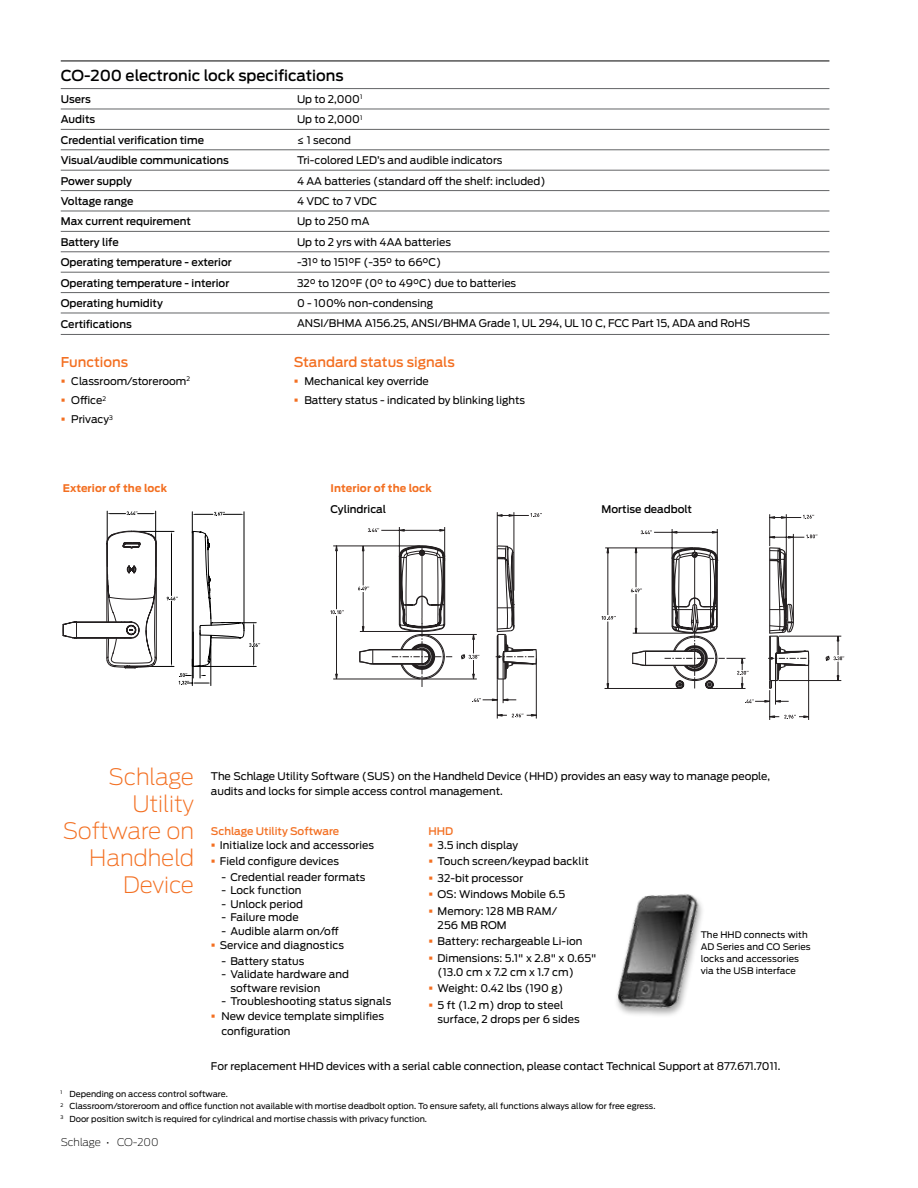
<style>
.page{position:relative;width:918px;height:1188px;background:#fff}
.page>*{position:absolute;margin:0;border:0;box-sizing:border-box;transform-origin:0 0}
.t1{font:200 22.5px/27px "Antenna";letter-spacing:-.005em;color:#f36f21;text-align:right}
.t2{font:500 15px "Antenna";color:#000}
.t3{font:500 13.5px "Antenna";color:#f36f21}
.t4{font:10.5px/14.2px "Antenna";color:#000}
.t5{font:500 10.5px "Antenna";color:#000}
.t6{font:700 10.5px "Antenna";letter-spacing:.01em;color:#f36f21}
.t7{font:500 10.5px "Antenna";color:#f36f21}
.t8{font:200 10.5px "Antenna";letter-spacing:-.01em;color:#000}
.t9{font:500 10.5px "Antenna";letter-spacing:-.02em;color:#000}
.t10{font:9px/12px "Antenna";letter-spacing:.01em;color:#000}
.t11{font:8.25px/12.3px "Antenna";color:#000}
.s1{color:#f36f21}
</style>
<div class="page">
<svg style="left:604px;top:514px;width:238px;height:206px"></svg>
<svg style="left:602px;top:616px;width:14px;height:4px"></svg>
<svg style="left:745px;top:699px;width:9px;height:4px"></svg>
<svg style="left:784px;top:715px;width:12px;height:4px"></svg>
<svg style="left:803px;top:515px;width:11px;height:4px"></svg>
<svg style="left:631px;top:530px;width:186px;height:159px"></svg>
<svg style="left:825px;top:655px;width:19px;height:7px"></svg>
<hr style="left:133px;top:531px;width:41px;height:1px;background:#010101">
<hr style="left:136px;top:666px;width:38px;height:1px;background:#010101">
<svg style="left:167px;top:512px;width:93px;height:174px"></svg>
<svg style="left:63px;top:511px;width:94px;height:158px"></svg>
<svg style="left:330px;top:512px;width:212px;height:207px"></svg>
<hr style="left:61px;top:109px;width:236px;height:1px;background:#636466">
<hr style="left:297px;top:109px;width:532px;height:1px;background:#636466">
<hr style="left:61px;top:129px;width:236px;height:1px;background:#636466">
<hr style="left:297px;top:129px;width:532px;height:1px;background:#636466">
<hr style="left:61px;top:150px;width:236px;height:1px;background:#636466">
<hr style="left:297px;top:150px;width:532px;height:1px;background:#636466">
<hr style="left:61px;top:170px;width:236px;height:1px;background:#636466">
<hr style="left:297px;top:170px;width:532px;height:1px;background:#636466">
<hr style="left:61px;top:190px;width:236px;height:1px;background:#636466">
<hr style="left:297px;top:190px;width:532px;height:1px;background:#636466">
<hr style="left:61px;top:211px;width:236px;height:1px;background:#636466">
<hr style="left:297px;top:211px;width:532px;height:1px;background:#636466">
<hr style="left:61px;top:231px;width:236px;height:1px;background:#636466">
<hr style="left:297px;top:231px;width:532px;height:1px;background:#636466">
<hr style="left:61px;top:252px;width:236px;height:1px;background:#636466">
<hr style="left:297px;top:252px;width:532px;height:1px;background:#636466">
<hr style="left:61px;top:272px;width:236px;height:1px;background:#636466">
<hr style="left:297px;top:272px;width:532px;height:1px;background:#636466">
<hr style="left:61px;top:292px;width:236px;height:1px;background:#636466">
<hr style="left:297px;top:292px;width:532px;height:1px;background:#636466">
<hr style="left:61px;top:313px;width:236px;height:1px;background:#636466">
<hr style="left:297px;top:313px;width:532px;height:1px;background:#636466">
<hr style="left:61px;top:334px;width:236px;height:1px;background:#636466">
<hr style="left:297px;top:334px;width:532px;height:1px;background:#636466">
<hr style="left:61px;top:61px;width:236px;height:1px;background:#000">
<hr style="left:297px;top:61px;width:532px;height:1px;background:#000">
<hr style="left:61px;top:88px;width:236px;height:1px;background:#636466">
<hr style="left:297px;top:88px;width:532px;height:1px;background:#636466">
<img style="left:616px;top:894px;width:86px;height:122px">
<h2 class="t2" style="left:61px;top:66px;width:284px">CO-200 electronic lock specifications</h2>
<p class="t5" style="left:61px;top:93px;width:32px">Users</p>
<p class="t4" style="left:297px;top:92px;width:67px">Up to 2,000<sup>1</sup></p>
<p class="t5" style="left:61px;top:113px;width:36px">Audits</p>
<p class="t4" style="left:297px;top:113px;width:67px">Up to 2,000<sup>1</sup></p>
<p class="t5" style="left:61px;top:134px;width:145px">Credential verification time</p>
<p class="t4" style="left:297px;top:133px;width:56px">≤ 1 second</p>
<p class="t5" style="left:61px;top:154px;width:170px">Visual/audible communications</p>
<p class="t4" style="left:297px;top:153px;width:207px">Tri-colored LED’s and audible indicators</p>
<p class="t5" style="left:61px;top:175px;width:73px">Power supply</p>
<p class="t4" style="left:297px;top:174px;width:250px">4 AA batteries (standard off the shelf: included)</p>
<p class="t9" style="left:61px;top:195px;width:74px">Voltage range</p>
<p class="t4" style="left:297px;top:194px;width:82px">4 VDC to 7 VDC</p>
<p class="t5" style="left:61px;top:215px;width:132px">Max current requirement</p>
<p class="t4" style="left:297px;top:215px;width:74px">Up to 250 mA</p>
<p class="t5" style="left:61px;top:236px;width:59px">Battery life</p>
<p class="t4" style="left:297px;top:235px;width:156px">Up to 2 yrs with 4AA batteries</p>
<p class="t5" style="left:61px;top:256px;width:173px">Operating temperature - exterior</p>
<p class="t4" style="left:297px;top:255px;width:146px">-31° to 151°F (-35° to 66°C)</p>
<p class="t5" style="left:61px;top:277px;width:170px">Operating temperature - interior</p>
<p class="t4" style="left:297px;top:276px;width:221px">32° to 120°F (0° to 49°C) due to batteries</p>
<p class="t5" style="left:61px;top:297px;width:104px">Operating humidity</p>
<p class="t4" style="left:297px;top:296px;width:138px">0 - 100% non-condensing</p>
<p class="t5" style="left:61px;top:318px;width:73px">Certifications</p>
<p class="t4" style="left:297px;top:317px;width:455px">ANSI/BHMA A156.25, ANSI/BHMA Grade 1, UL 294, UL 10 C, FCC Part 15, ADA and RoHS</p>
<p class="t3" style="left:61px;top:354px;width:69px">Functions</p>
<p class="t4" style="left:61px;top:374px;width:131px"><span class="s1">▪</span> Classroom/storeroom<sup>2</sup></p>
<p class="t4" style="left:61px;top:393px;width:47px"><span class="s1">▪</span> Office<sup>2</sup></p>
<p class="t4" style="left:61px;top:413px;width:54px"><span class="s1">▪</span> Privacy<sup>3</sup></p>
<p class="t3" style="left:294px;top:354px;width:163px">Standard status signals</p>
<p class="t4" style="left:294px;top:374px;width:137px"><span class="s1">▪</span> Mechanical key override</p>
<p class="t4" style="left:294px;top:393px;width:233px"><span class="s1">▪</span> Battery status - indicated by blinking lights</p>
<p class="t6" style="left:63px;top:482px;width:106px">Exterior of the lock</p>
<p class="t6" style="left:330px;top:482px;width:103px">Interior of the lock</p>
<p class="t5" style="left:330px;top:503px;width:57px">Cylindrical</p>
<p class="t5" style="left:602px;top:503px;width:92px">Mortise deadbolt</p>
<h1 class="t1" style="left:63px;top:763px;width:133px">Schlage<br>Utility<br>Software on<br>Handheld<br>Device</h1>
<p class="t4" style="left:211px;top:769px;width:561px;line-height:15px">The Schlage Utility Software (SUS) on the Handheld Device (HHD) provides an easy way to manage people, audits and locks for simple access control management.</p>
<p class="t7" style="left:211px;top:825px;width:130px">Schlage Utility Software</p>
<p class="t4" style="left:211px;top:838px;width:165px"><span class="s1">▪</span> Initialize lock and accessories</p>
<p class="t4" style="left:211px;top:854px;width:130px"><span class="s1">▪</span> Field configure devices</p>
<p class="t4" style="left:221px;top:870px;width:146px">- Credential reader formats</p>
<p class="t4" style="left:221px;top:884px;width:82px">- Lock function</p>
<p class="t4" style="left:221px;top:897px;width:83px">- Unlock period</p>
<p class="t4" style="left:221px;top:911px;width:79px">- Failure mode</p>
<p class="t4" style="left:221px;top:924px;width:119px">- Audible alarm on/off</p>
<p class="t4" style="left:211px;top:938px;width:135px"><span class="s1">▪</span> Service and diagnostics</p>
<p class="t4" style="left:221px;top:954px;width:85px">- Battery status</p>
<p class="t4" style="left:230px;top:968px;width:120px;line-height:13.5px;text-indent:-9px">- Validate hardware and software revision</p>
<p class="t4" style="left:221px;top:994px;width:172px">- Troubleshooting status signals</p>
<p class="t4" style="left:222px;top:1009px;width:164px;line-height:15px;text-indent:-11px"><span class="s1">▪</span> New device template simplifies configuration</p>
<p class="t7" style="left:429px;top:825px;width:26px">HHD</p>
<p class="t4" style="left:429px;top:838px;width:91px"><span class="s1">▪</span> 3.5 inch display</p>
<p class="t4" style="left:429px;top:854px;width:162px"><span class="s1">▪</span> Touch screen/keypad backlit</p>
<p class="t4" style="left:429px;top:871px;width:96px"><span class="s1">▪</span> 32-bit processor</p>
<p class="t4" style="left:429px;top:887px;width:138px"><span class="s1">▪</span> OS: Windows Mobile 6.5</p>
<p class="t4" style="left:438px;top:904px;width:121px;text-indent:-9px"><span class="s1">▪</span> Memory: 128 MB RAM/<br>256 MB ROM</p>
<p class="t4" style="left:429px;top:934px;width:155px"><span class="s1">▪</span> Battery: rechargeable Li-ion</p>
<p class="t4" style="left:438px;top:951px;width:160px;text-indent:-9px"><span class="s1">▪</span> Dimensions: 5.1" x 2.8" x 0.65" (13.0 cm x 7.2 cm x 1.7 cm)</p>
<p class="t4" style="left:429px;top:981px;width:136px"><span class="s1">▪</span> Weight: 0.42 lbs (190 g)</p>
<p class="t4" style="left:438px;top:998px;width:144px;text-indent:-9px"><span class="s1">▪</span> 5 ft (1.2 m) drop to steel surface, 2 drops per 6 sides</p>
<p class="t10" style="left:701px;top:929px;width:111px">The HHD connects with<br>AD Series and CO Series locks and accessories via the USB interface</p>
<p class="t4" style="left:211px;top:1059px;width:571px">For replacement HHD devices with a serial cable connection, please contact Technical Support at 877.671.7011.</p>
<p class="t11" style="left:60px;top:1088px;width:597px"><sup>1</sup> Depending on access control software.<br><sup>2</sup> Classroom/storeroom and office function not available with mortise deadbolt option. To ensure safety, all functions always allow for free egress.<br><sup>3</sup> Door position switch is required for cylindrical and mortise chassis with privacy function.</p>
<p class="t8" style="left:61px;top:1136px;width:99px">Schlage • CO-200</p>
</div>
